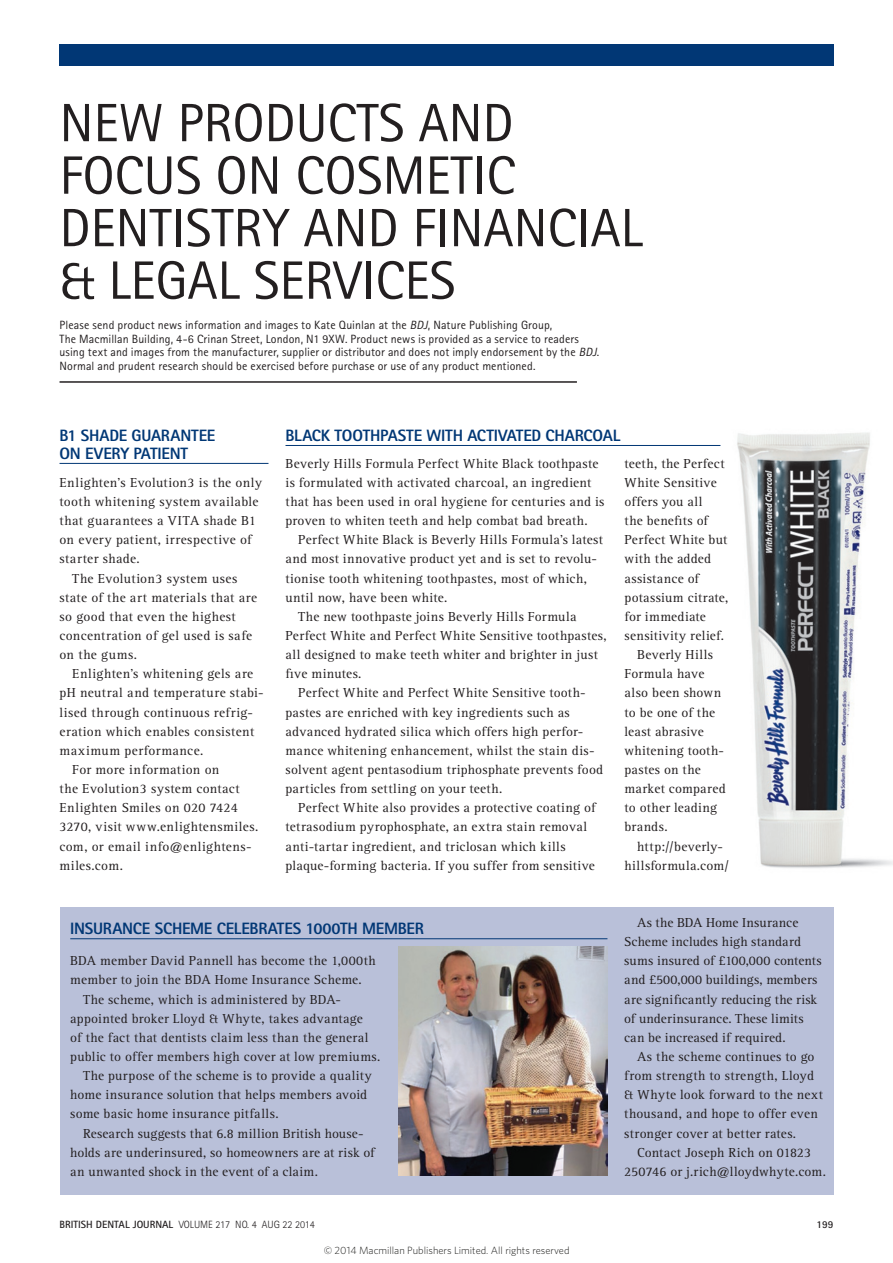
<style>
.page{position:relative;width:893px;height:1263px;background:#fff}
.page>*{position:absolute;margin:0;border:0;box-sizing:border-box;transform-origin:0 0}
.t1{font:54px/52.5px "Rotis Sans Serif Std";color:#231f20}
._1_BDJ_trade_heading{font:800 16.5px/18px "Rotis Sans Serif Std";letter-spacing:-.015em;color:#013775}
._1_BDJ_body{font:13.5px/19.2px "Rotis Serif Std";letter-spacing:.02em;color:#231f20}
._1_BDJ_in_brief{font:12px/13.5px "Rotis Sans Serif Std";letter-spacing:.01em;color:#231f20}
.t2{font:300 10.5px "Whitney";color:#1d1d1b}
.t3{font:300 10.5px "Rotis Sans Serif Std";color:#231f20}
.t4{font:700 10.5px "Rotis Sans Serif Std";color:#231f20}
.s1{font-style:italic}
.s2{font-weight:700}
</style>
<div class="page">
<div style="left:60px;top:908px;width:773px;height:287px;background:#b9c0d9"></div>
<img style="left:737px;top:432px;width:156px;height:436px">
<img style="left:398px;top:946px;width:209px;height:229px">
<div style="left:59px;top:44px;width:774px;height:22px;background:#013775"></div>
<hr style="left:60px;top:381px;width:517px;height:2px;background:#231f20">
<hr style="left:70px;top:938px;width:537px;height:1px;background:#013775">
<hr style="left:285px;top:445px;width:435px;height:1px;background:#013775">
<hr style="left:60px;top:463px;width:208px;height:1px;background:#013775">
<p class="t1" style="left:60px;top:96px;width:584px">NEW PRODUCTS AND<br>FOCUS ON COSMETIC<br>DENTISTRY AND FINANCIAL &amp; LEGAL SERVICES</p>
<p class="_1_BDJ_in_brief" style="left:60px;top:318px;width:541px">Please send product news information and images to Kate Quinlan at the <span class="s1">BDJ</span>, Nature Publishing Group,<br>The Macmillan Building, 4-6 Crinan Street, London, N1 9XW. Product news is provided as a service to readers using text and images from the manufacturer, supplier or distributor and does not imply endorsement by the <span class="s1">BDJ</span>.<br>Normal and prudent research should be exercised before purchase or use of any product mentioned.</p>
<p class="_1_BDJ_trade_heading" style="left:60px;top:426px;width:157px">B1 SHADE GUARANTEE<br>ON EVERY PATIENT</p>
<p class="_1_BDJ_body" style="left:60px;top:473px;width:204px">Enlighten’s Evolution3 is the only tooth whitening system available that guarantees a VITA shade B1 on every patient, irrespective of starter shade.</p>
<p class="_1_BDJ_body" style="left:60px;top:569px;width:199px;text-indent:13px">The Evolution3 system uses state of the art materials that are so good that even the highest concentration of gel used is safe on the gums.</p>
<p class="_1_BDJ_body" style="left:60px;top:665px;width:206px;text-indent:13px">Enlighten’s whitening gels are pH neutral and temperature stabi&shy;lised through continuous refrig&shy;eration which enables consistent maximum performance.</p>
<p class="_1_BDJ_body" style="left:60px;top:760px;width:200px;text-indent:13px">For more information on<br>the Evolution3 system contact<br>Enlighten Smiles on 020 7424<br>3270, visit www.enlightensmiles. com, or email info@enlightens&shy;miles.com.</p>
<p class="_1_BDJ_trade_heading" style="left:285px;top:426px;width:336px">BLACK TOOTHPASTE WITH ACTIVATED CHARCOAL</p>
<p class="_1_BDJ_body" style="left:285px;top:454px;width:320px">Beverly Hills Formula Perfect White Black toothpaste is formulated with activated charcoal, an ingredient that has been used in oral hygiene for centuries and is proven to whiten teeth and help combat bad breath.</p>
<p class="_1_BDJ_body" style="left:285px;top:531px;width:319px;text-indent:13px">Perfect White Black is Beverly Hills Formula’s latest and most innovative product yet and is set to revolu&shy;tionise tooth whitening toothpastes, most of which, until now, have been white.</p>
<p class="_1_BDJ_body" style="left:285px;top:607px;width:323px;text-indent:13px">The new toothpaste joins Beverly Hills Formula Perfect White and Perfect White Sensitive toothpastes, all designed to make teeth whiter and brighter in just five minutes.</p>
<p class="_1_BDJ_body" style="left:285px;top:684px;width:319px;text-indent:13px">Perfect White and Perfect White Sensitive tooth&shy;pastes are enriched with key ingredients such as advanced hydrated silica which offers high perfor&shy;mance whitening enhancement, whilst the stain dis&shy;solvent agent pentasodium triphosphate prevents food particles from settling on your teeth.</p>
<p class="_1_BDJ_body" style="left:285px;top:798px;width:312px;text-indent:13px">Perfect White also provides a protective coating of tetrasodium pyrophosphate, an extra stain removal anti-tartar ingredient, and triclosan which kills plaque-forming bacteria. If you suffer from sensitive</p>
<p class="_1_BDJ_body" style="left:624px;top:454px;width:106px">teeth, the Perfect<br>White Sensitive offers you all<br>the benefits of<br>Perfect White but with the added assistance of potassium citrate, for immediate sensitivity relief.</p>
<p class="_1_BDJ_body" style="left:624px;top:645px;width:103px;text-indent:13px">Beverly Hills<br>Formula have also been shown to be one of the least abrasive whitening tooth&shy;pastes on the market compared to other leading brands.</p>
<p class="_1_BDJ_body" style="left:624px;top:837px;width:106px;text-align:center">http://beverly&shy;hillsformula.com/</p>
<p class="_1_BDJ_trade_heading" style="left:70px;top:919px;width:355px">INSURANCE SCHEME CELEBRATES 1000TH MEMBER</p>
<p class="_1_BDJ_body" style="left:70px;top:952px;width:307px">BDA member David Pannell has become the 1,000th member to join the BDA Home Insurance Scheme.</p>
<p class="_1_BDJ_body" style="left:70px;top:990px;width:312px;text-indent:13px">The scheme, which is administered by BDA&shy;appointed broker Lloyd &amp; Whyte, takes advantage<br>of the fact that dentists claim less than the general public to offer members high cover at low premiums.</p>
<p class="_1_BDJ_body" style="left:70px;top:1066px;width:303px;text-indent:13px">The purpose of the scheme is to provide a quality home insurance solution that helps members avoid some basic home insurance pitfalls.</p>
<p class="_1_BDJ_body" style="left:70px;top:1124px;width:306px;text-indent:13px">Research suggests that 6.8 million British house&shy;holds are underinsured, so homeowners are at risk of an unwanted shock in the event of a claim.</p>
<p class="_1_BDJ_body" style="left:624px;top:913px;width:199px;text-indent:13px">As the BDA Home Insurance<br>Scheme includes high standard sums insured of £100,000 contents and £500,000 buildings, members are significantly reducing the risk of underinsurance. These limits can be increased if required.</p>
<p class="_1_BDJ_body" style="left:624px;top:1047px;width:200px;text-indent:13px">As the scheme continues to go from strength to strength, Lloyd &amp; Whyte look forward to the next thousand, and hope to offer even stronger cover at better rates.</p>
<p class="_1_BDJ_body" style="left:624px;top:1143px;width:203px;text-align:center">Contact Joseph Rich on 01823<br>250746 or j.rich@lloydwhyte.com.</p>
<p class="t3" style="left:60px;top:1218px;width:257px"><span class="s2">BRITISH DENTAL JOURNAL</span> VOLUME 217 NO. 4 AUG 22 2014</p>
<p class="t4" style="left:816px;top:1217px;width:18px">199</p>
<p class="t2" style="left:324px;top:1243px;width:247px">© 2014 Macmillan Publishers Limited. All rights reserved</p>
</div>
